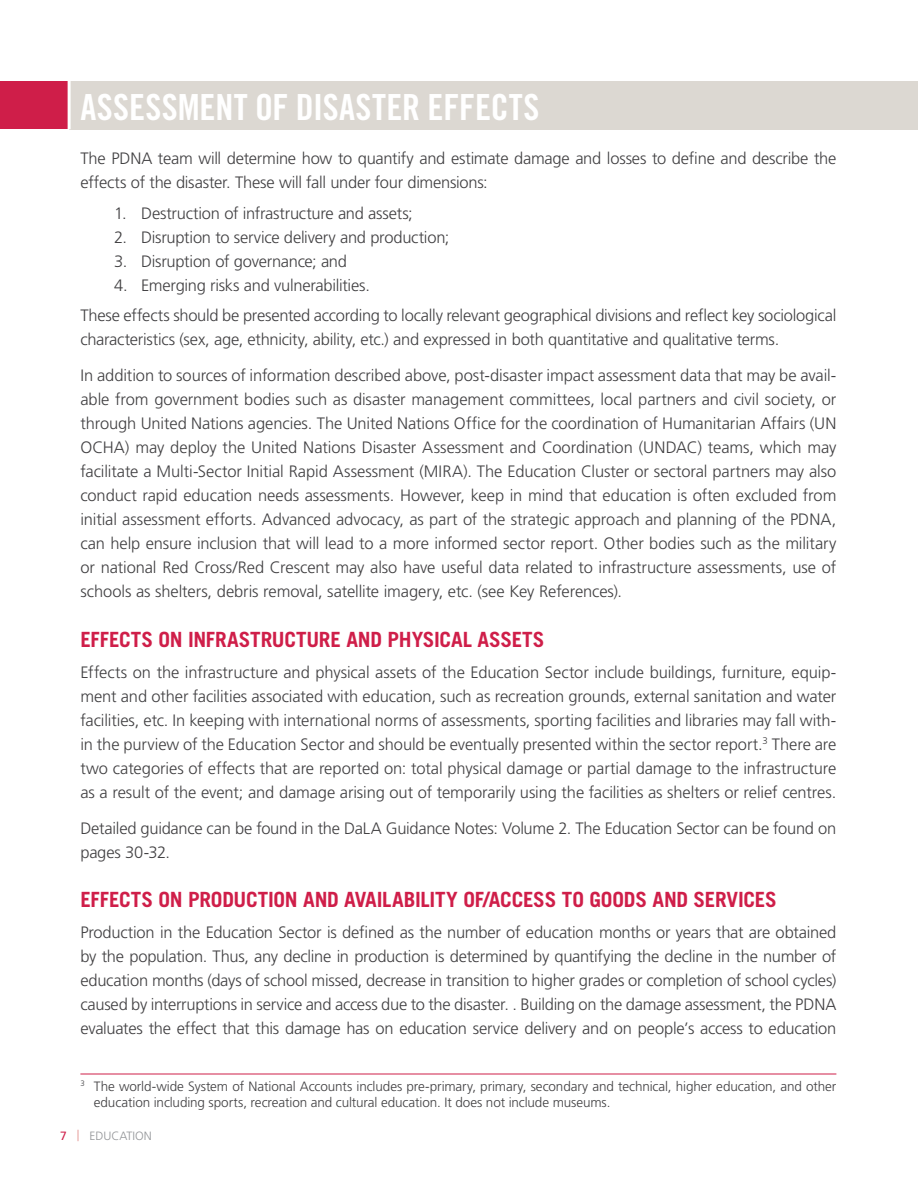
<style>
.page{position:relative;width:918px;height:1188px;background:#fff}
.page>*{position:absolute;margin:0;border:0;box-sizing:border-box;transform-origin:0 0}
.t1{font:36px "Trade Gothic LT Std Bd Cn 20";color:#fff}
.t2{font:700 21px "Trade Gothic LT Std";letter-spacing:-.01em;color:#cf1e49}
.t3{font:300 16.5px/24px "Frutiger";letter-spacing:-.015em;color:#414042}
.t4{font:300 13.5px/16.5px "Frutiger";letter-spacing:-.01em;color:#414042}
.t5{font:300 12px "Frutiger";color:#939598}
.s1{font-weight:400;color:#cf1e49}
.s2{font-size:15px;color:#e3918e}
</style>
<div class="page">
<div style="left:69px;top:81px;width:849px;height:49px;background:#dcd8d2"></div>
<div style="left:0;top:81px;width:69px;height:48px;background:#cf1e49"></div>
<hr style="left:68px;top:81px;width:3px;height:48px;background:#fff">
<hr style="left:80px;top:1074px;width:756px;height:1px;background:#cf1e49">
<h1 class="t1" style="left:80px;top:85px;width:461px">ASSESSMENT OF DISASTER EFFECTS</h1>
<p class="t3" style="left:80px;top:146px;width:758px">The PDNA team will determine how to quantify and estimate damage and losses to define and describe the effects of the disaster. These will fall under four dimensions:</p>
<p class="t3" style="left:114px;top:201px;width:300px">1. Destruction of infrastructure and assets;</p>
<p class="t3" style="left:114px;top:225px;width:337px">2. Disruption to service delivery and production;</p>
<p class="t3" style="left:114px;top:249px;width:234px">3. Disruption of governance; and</p>
<p class="t3" style="left:80px;top:270px;width:757px;line-height:30.8px;text-indent:34px">4. Emerging risks and vulnerabilities.<br>These effects should be presented according to locally relevant geographical divisions and reflect key sociological</p>
<p class="t3" style="left:80px;top:322px;width:757px;line-height:36px">characteristics (sex, age, ethnicity, ability, etc.) and expressed in both quantitative and qualitative terms.<br>In addition to sources of information described above, post-disaster impact assessment data that may be avail-</p>
<p class="t3" style="left:80px;top:388px;width:758px;text-align:justify">able from government bodies such as disaster management committees, local partners and civil society, or through United Nations agencies. The United Nations Office for the coordination of Humanitarian Affairs (UN OCHA) may deploy the United Nations Disaster Assessment and Coordination (UNDAC) teams, which may facilitate a Multi-Sector Initial Rapid Assessment (MIRA). The Education Cluster or sectoral partners may also conduct rapid education needs assessments. However, keep in mind that education is often excluded from initial assessment efforts. Advanced advocacy, as part of the strategic approach and planning of the PDNA, can help ensure inclusion that will lead to a more informed sector report. Other bodies such as the military or national Red Cross/Red Crescent may also have useful data related to infrastructure assessments, use of schools as shelters, debris removal, satellite imagery, etc. (see Key References).</p>
<p class="t2" style="left:80px;top:626px;width:466px">EFFECTS ON INFRASTRUCTURE AND PHYSICAL ASSETS</p>
<p class="t3" style="left:80px;top:660px;width:758px;text-align:justify">Effects on the infrastructure and physical assets of the Education Sector include buildings, furniture, equip&shy;ment and other facilities associated with education, such as recreation grounds, external sanitation and water facilities, etc. In keeping with international norms of assessments, sporting facilities and libraries may fall with&shy;in the purview of the Education Sector and should be eventually presented within the sector report.<sup>3</sup> There are two categories of effects that are reported on: total physical damage or partial damage to the infrastructure as a result of the event; and damage arising out of temporarily using the facilities as shelters or relief centres.</p>
<p class="t3" style="left:80px;top:816px;width:757px">Detailed guidance can be found in the DaLA Guidance Notes: Volume 2. The Education Sector can be found on pages 30-32.</p>
<p class="t2" style="left:80px;top:887px;width:698px">EFFECTS ON PRODUCTION AND AVAILABILITY OF/ACCESS TO GOODS AND SERVICES</p>
<p class="t3" style="left:80px;top:920px;width:758px;text-align:justify">Production in the Education Sector is defined as the number of education months or years that are obtained by the population. Thus, any decline in production is determined by quantifying the decline in the number of education months (days of school missed, decrease in transition to higher grades or completion of school cycles) caused by interruptions in service and access due to the disaster. . Building on the damage assessment, the PDNA evaluates the effect that this damage has on education service delivery and on people’s access to education</p>
<p class="t4" style="left:94px;top:1078px;width:744px;text-indent:-14px"><sup>3</sup> The world-wide System of National Accounts includes pre-primary, primary, secondary and technical, higher education, and other education including sports, recreation and cultural education. It does not include museums.</p>
<p class="t5" style="left:60px;top:1129px;width:93px"><span class="s1">7</span> <span class="s2">|</span> EDUCATION</p>
</div>
